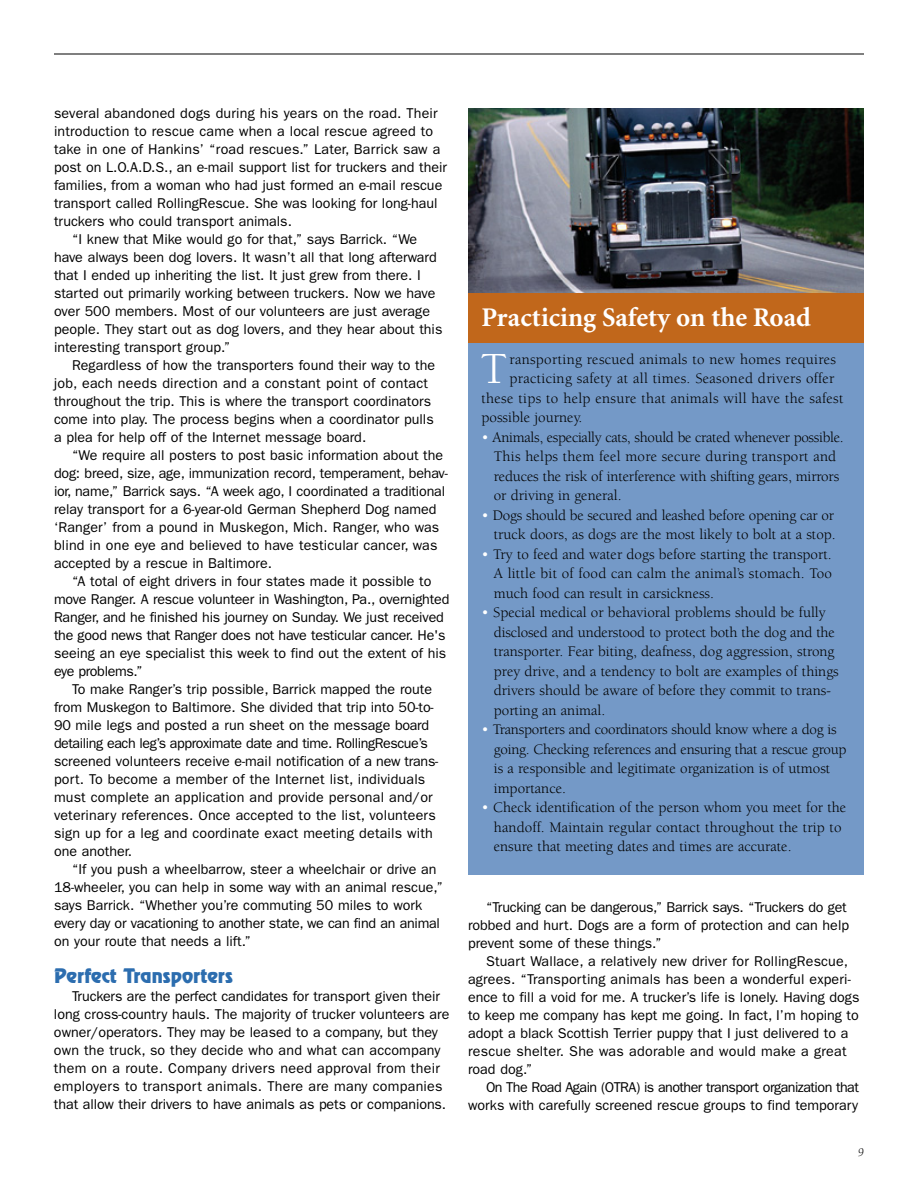
<style>
.page{position:relative;width:918px;height:1188px;background:#fff}
.page>*{position:absolute;margin:0;border:0;box-sizing:border-box;transform-origin:0 0}
.t1{font:45.75px "Berkeley";color:#fff}
.t2{font:700 27px "Minion";color:#fff}
.t3{font:18px "Revue";color:#2c6daf}
.t4{font:15px/19.5px "Berkeley";color:#000}
.t5{font:15px "Berkeley";letter-spacing:.02em;color:#000}
.t6{font:14.25px/18px "Franklin Gothic";color:#000}
.t7{font:14.25px "Franklin Gothic";letter-spacing:-.02em;color:#000}
.t8{font:14.25px "Franklin Gothic";letter-spacing:-.03em;color:#000}
.t9{font:14.25px "Franklin Gothic";letter-spacing:.02em;color:#000}
.t10{font:14.25px "Franklin Gothic";letter-spacing:-.025em;color:#000}
.t11{font:italic 12px "Berkeley";color:#000}
.s1{color:#fff}
</style>
<div class="page">
<hr style="left:54px;top:54px;width:810px;height:1px;background:#000">
<img style="left:468px;top:108px;width:396px;height:186px">
<div style="left:468px;top:294px;width:396px;height:581px;background:#7499c7"></div>
<div style="left:468px;top:294px;width:396px;height:49px;background:#c1671b"></div>
<p class="t6" style="left:54px;top:105px;width:385px">several abandoned dogs during his years on the road. Their</p>
<p class="t6" style="left:54px;top:123px;width:381px">introduction to rescue came when a local rescue agreed to</p>
<p class="t6" style="left:54px;top:141px;width:388px">take in one of Hankins’ “road rescues.” Later, Barrick saw a</p>
<p class="t6" style="left:54px;top:159px;width:395px">post on L.O.A.D.S., an e-mail support list for truckers and their</p>
<p class="t6" style="left:54px;top:177px;width:390px">families, from a woman who had just formed an e-mail rescue</p>
<p class="t6" style="left:54px;top:195px;width:385px">transport called RollingRescue. She was looking for long-haul</p>
<p class="t6" style="left:54px;top:213px;width:239px">truckers who could transport animals.</p>
<p class="t6" style="left:72px;top:231px;width:347px">“I knew that Mike would go for that,” says Barrick. “We</p>
<p class="t6" style="left:54px;top:249px;width:384px">have always been dog lovers. It wasn’t all that long afterward</p>
<p class="t6" style="left:54px;top:267px;width:368px">that I ended up inheriting the list. It just grew from there. I</p>
<p class="t6" style="left:54px;top:285px;width:383px">started out primarily working between truckers. Now we have</p>
<p class="t6" style="left:54px;top:303px;width:378px">over 500 members. Most of our volunteers are just average</p>
<p class="t6" style="left:54px;top:321px;width:390px">people. They start out as dog lovers, and they hear about this</p>
<p class="t6" style="left:54px;top:339px;width:178px">interesting transport group.”</p>
<p class="t6" style="left:72px;top:357px;width:365px">Regardless of how the transporters found their way to the</p>
<p class="t9" style="left:54px;top:378px;width:376px">job, each needs direction and a constant point of contact</p>
<p class="t6" style="left:54px;top:393px;width:379px">throughout the trip. This is where the transport coordinators</p>
<p class="t6" style="left:54px;top:411px;width:381px">come into play. The process begins when a coordinator pulls</p>
<p class="t6" style="left:54px;top:429px;width:314px">a plea for help off of the Internet message board.</p>
<p class="t6" style="left:72px;top:447px;width:373px">“We require all posters to post basic information about the</p>
<p class="t6" style="left:54px;top:465px;width:395px">dog: breed, size, age, immunization record, temperament, behav-</p>
<p class="t6" style="left:54px;top:483px;width:393px">ior, name,” Barrick says. “A week ago, I coordinated a traditional</p>
<p class="t6" style="left:54px;top:501px;width:384px">relay transport for a 6-year-old German Shepherd Dog named</p>
<p class="t6" style="left:54px;top:519px;width:387px">‘Ranger’ from a pound in Muskegon, Mich. Ranger, who was</p>
<p class="t6" style="left:54px;top:537px;width:385px">blind in one eye and believed to have testicular cancer, was</p>
<p class="t6" style="left:54px;top:555px;width:220px">accepted by a rescue in Baltimore.</p>
<p class="t6" style="left:72px;top:573px;width:361px">“A total of eight drivers in four states made it possible to</p>
<p class="t6" style="left:54px;top:591px;width:397px">move Ranger. A rescue volunteer in Washington, Pa., overnighted</p>
<p class="t6" style="left:54px;top:609px;width:391px">Ranger, and he finished his journey on Sunday. We just received</p>
<p class="t7" style="left:54px;top:630px;width:393px">the good news that Ranger does not have testicular cancer. He's</p>
<p class="t6" style="left:54px;top:645px;width:394px">seeing an eye specialist this week to find out the extent of his</p>
<p class="t10" style="left:54px;top:666px;width:90px">eye problems.”</p>
<p class="t6" style="left:72px;top:681px;width:362px">To make Ranger’s trip possible, Barrick mapped the route</p>
<p class="t6" style="left:54px;top:699px;width:381px">from Muskegon to Baltimore. She divided that trip into 50-to-</p>
<p class="t6" style="left:54px;top:717px;width:377px">90 mile legs and posted a run sheet on the message board</p>
<p class="t8" style="left:54px;top:738px;width:375px">detailing each leg’s approximate date and time. RollingRescue’s</p>
<p class="t6" style="left:54px;top:753px;width:386px">screened volunteers receive e-mail notification of a new trans-</p>
<p class="t6" style="left:54px;top:771px;width:373px">port. To become a member of the Internet list, individuals</p>
<p class="t6" style="left:54px;top:789px;width:380px">must complete an application and provide personal and/or</p>
<p class="t6" style="left:54px;top:807px;width:383px">veterinary references. Once accepted to the list, volunteers</p>
<p class="t6" style="left:54px;top:825px;width:380px">sign up for a leg and coordinate exact meeting details with</p>
<p class="t6" style="left:54px;top:843px;width:80px">one another.</p>
<p class="t6" style="left:72px;top:861px;width:366px">“If you push a wheelbarrow, steer a wheelchair or drive an</p>
<p class="t6" style="left:54px;top:879px;width:390px">18-wheeler, you can help in some way with an animal rescue,”</p>
<p class="t6" style="left:54px;top:897px;width:370px">says Barrick. “Whether you’re commuting 50 miles to work</p>
<p class="t7" style="left:54px;top:918px;width:388px">every day or vacationing to another state, we can find an animal</p>
<p class="t6" style="left:54px;top:933px;width:199px">on your route that needs a lift.”</p>
<p class="t3" style="left:54px;top:969px;width:180px">Perfect Transporters</p>
<p class="t6" style="left:54px;top:989px;width:397px;text-indent:18px">Truckers are the perfect candidates for transport given their long cross-country hauls. The majority of trucker volunteers are owner/operators. They may be leased to a company, but they own the truck, so they decide who and what can accompany them on a route. Company drivers need approval from their employers to transport animals. There are many companies that allow their drivers to have animals as pets or companions.</p>
<h2 class="t2" style="left:482px;top:307px;width:331px">Practicing Safety on the Road</h2>
<h1 class="t1" style="left:481px;top:351px;width:28px">T</h1>
<p class="t5" style="left:509px;top:353px;width:328px">ransporting rescued animals to new homes requires</p>
<p class="t5" style="left:509px;top:373px;width:327px">practicing safety at all times. Seasoned drivers offer</p>
<p class="t5" style="left:482px;top:392px;width:364px">these tips to help ensure that animals will have the safest</p>
<p class="t4" style="left:482px;top:409px;width:102px">possible journey.</p>
<p class="t4" style="left:494px;top:429px;width:351px;text-indent:-12px"><span class="s1">•</span> Animals, especially cats, should be crated whenever possible.<br>This helps them feel more secure during transport and reduces the risk of interference with shifting gears, mirrors or driving in general.</p>
<p class="t4" style="left:482px;top:507px;width:356px;text-align:right"><span class="s1">•</span> Dogs should be secured and leashed before opening car or truck doors, as dogs are the most likely to bolt at a stop.</p>
<p class="t4" style="left:494px;top:546px;width:340px;text-align:justify;text-indent:-12px"><span class="s1">•</span> Try to feed and water dogs before starting the transport.<br>A little bit of food can calm the animal’s stomach. Too much food can result in carsickness.</p>
<p class="t4" style="left:494px;top:604px;width:347px;text-indent:-12px"><span class="s1">•</span> Special medical or behavioral problems should be fully disclosed and understood to protect both the dog and the transporter. Fear biting, deafness, dog aggression, strong prey drive, and a tendency to bolt are examples of things drivers should be aware of before they commit to trans&shy;porting an animal.</p>
<p class="t4" style="left:494px;top:721px;width:354px;text-indent:-12px"><span class="s1">•</span> Transporters and coordinators should know where a dog is going. Checking references and ensuring that a rescue group is a responsible and legitimate organization is of utmost importance.</p>
<p class="t4" style="left:494px;top:799px;width:354px;text-indent:-12px"><span class="s1">•</span> Check identification of the person whom you meet for the handoff. Maintain regular contact throughout the trip to ensure that meeting dates and times are accurate.</p>
<p class="t6" style="left:468px;top:899px;width:383px;text-indent:18px">“Trucking can be dangerous,” Barrick says. “Truckers do get robbed and hurt. Dogs are a form of protection and can help prevent some of these things.”</p>
<p class="t6" style="left:468px;top:953px;width:393px;text-indent:18px">Stuart Wallace, a relatively new driver for RollingRescue, agrees. “Transporting animals has been a wonderful experi&shy;ence to fill a void for me. A trucker’s life is lonely. Having dogs to keep me company has kept me going. In fact, I’m hoping to adopt a black Scottish Terrier puppy that I just delivered to a rescue shelter. She was adorable and would make a great road dog.”</p>
<p class="t6" style="left:468px;top:1079px;width:393px;text-align:right">On The Road Again (OTRA) is another transport organization that works with carefully screened rescue groups to find temporary</p>
<p class="t11" style="left:858px;top:1147px;width:7px">9</p>
</div>
